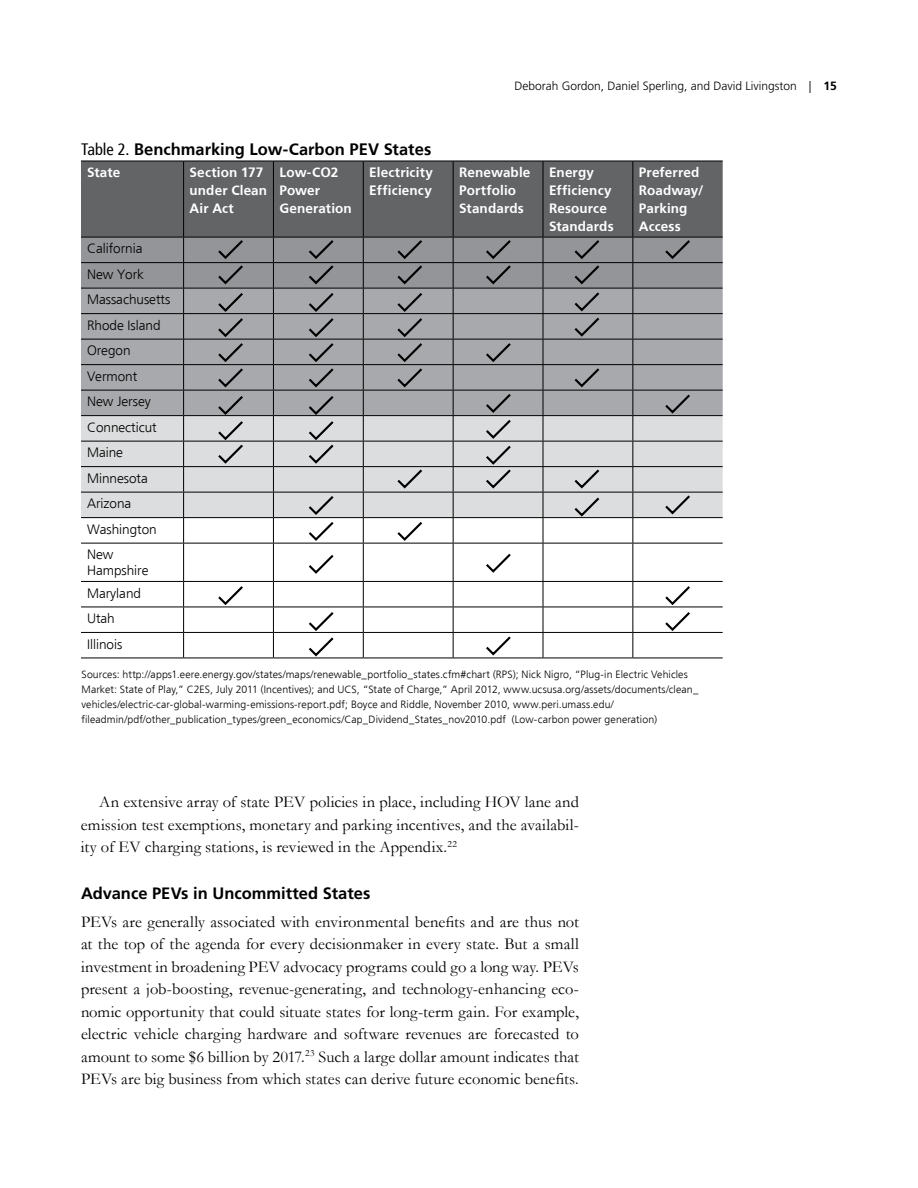
<style>
.page{position:relative;width:918px;height:1188px;background:#fff}
.page>*{position:absolute;margin:0;border:0;box-sizing:border-box;transform-origin:0 0}
.t1{font:16.5px/22.5px "Garamond";letter-spacing:.005em;color:#000;text-align:justify}
.t2{font:700 16.5px "Frutiger LTCYR";color:#000}
.t3{font:700 16.5px "Frutiger";color:#000}
.t4{font:700 13.5px/18px "Frutiger LTCYR";letter-spacing:.01em;color:#fff}
.t5{font:300 13.5px/25.5px "Frutiger LTCYR";color:#000}
.t6{font:300 12px "Frutiger";color:#000}
.t7{font:300 10.5px/15px "Frutiger LTCYR";letter-spacing:.015em;color:#000}
.s1{font-weight:400;font-stretch:condensed}
.s2{font-weight:700}
</style>
<div class="page">
<div style="left:81px;top:162px;width:642px;height:75px;background:#636466"></div>
<hr style="left:81px;top:543px;width:103px;height:1px;background:#000">
<hr style="left:184px;top:543px;width:89px;height:1px;background:#000">
<hr style="left:183px;top:543px;width:1px;height:38px;background:#000">
<hr style="left:273px;top:543px;width:90px;height:1px;background:#000">
<hr style="left:273px;top:543px;width:1px;height:38px;background:#000">
<hr style="left:363px;top:543px;width:90px;height:1px;background:#000">
<hr style="left:363px;top:543px;width:1px;height:38px;background:#000">
<hr style="left:453px;top:543px;width:90px;height:1px;background:#000">
<hr style="left:453px;top:543px;width:1px;height:38px;background:#000">
<hr style="left:543px;top:543px;width:90px;height:1px;background:#000">
<hr style="left:543px;top:543px;width:1px;height:38px;background:#000">
<hr style="left:633px;top:543px;width:90px;height:1px;background:#000">
<hr style="left:632px;top:543px;width:1px;height:38px;background:#000">
<hr style="left:81px;top:581px;width:103px;height:1px;background:#000">
<hr style="left:184px;top:581px;width:89px;height:1px;background:#000">
<hr style="left:273px;top:581px;width:90px;height:1px;background:#000">
<hr style="left:363px;top:581px;width:90px;height:1px;background:#000">
<hr style="left:453px;top:581px;width:90px;height:1px;background:#000">
<hr style="left:543px;top:581px;width:90px;height:1px;background:#000">
<hr style="left:633px;top:581px;width:90px;height:1px;background:#000">
<hr style="left:81px;top:607px;width:103px;height:1px;background:#000">
<hr style="left:184px;top:607px;width:89px;height:1px;background:#000">
<hr style="left:273px;top:607px;width:90px;height:1px;background:#000">
<hr style="left:363px;top:607px;width:90px;height:1px;background:#000">
<hr style="left:453px;top:607px;width:90px;height:1px;background:#000">
<hr style="left:543px;top:607px;width:90px;height:1px;background:#000">
<hr style="left:633px;top:607px;width:90px;height:1px;background:#000">
<hr style="left:81px;top:632px;width:103px;height:1px;background:#000">
<hr style="left:184px;top:632px;width:89px;height:1px;background:#000">
<svg style="left:183px;top:582px;width:1px;height:76px"></svg>
<hr style="left:273px;top:632px;width:90px;height:1px;background:#000">
<svg style="left:273px;top:582px;width:1px;height:76px"></svg>
<hr style="left:363px;top:632px;width:90px;height:1px;background:#000">
<svg style="left:363px;top:582px;width:1px;height:76px"></svg>
<hr style="left:453px;top:632px;width:90px;height:1px;background:#000">
<svg style="left:453px;top:582px;width:1px;height:76px"></svg>
<hr style="left:543px;top:632px;width:90px;height:1px;background:#000">
<svg style="left:543px;top:582px;width:1px;height:76px"></svg>
<hr style="left:633px;top:632px;width:90px;height:1px;background:#000">
<svg style="left:632px;top:582px;width:1px;height:76px"></svg>
<hr style="left:81px;top:658px;width:103px;height:1px;background:#000">
<hr style="left:633px;top:658px;width:90px;height:1px;background:#000">
<hr style="left:81px;top:161px;width:103px;height:1px;background:#000">
<hr style="left:184px;top:161px;width:89px;height:1px;background:#000">
<hr style="left:183px;top:161px;width:1px;height:76px;background:#000">
<hr style="left:273px;top:161px;width:90px;height:1px;background:#000">
<hr style="left:273px;top:161px;width:1px;height:76px;background:#000">
<hr style="left:363px;top:161px;width:90px;height:1px;background:#000">
<hr style="left:363px;top:161px;width:1px;height:76px;background:#000">
<hr style="left:453px;top:161px;width:90px;height:1px;background:#000">
<hr style="left:453px;top:161px;width:1px;height:76px;background:#000">
<hr style="left:543px;top:161px;width:90px;height:1px;background:#000">
<hr style="left:543px;top:161px;width:1px;height:76px;background:#000">
<hr style="left:633px;top:161px;width:90px;height:1px;background:#000">
<hr style="left:632px;top:161px;width:1px;height:76px;background:#000">
<hr style="left:184px;top:658px;width:89px;height:1px;background:#000">
<hr style="left:273px;top:658px;width:90px;height:1px;background:#000">
<hr style="left:363px;top:658px;width:90px;height:1px;background:#000">
<hr style="left:453px;top:658px;width:90px;height:1px;background:#000">
<hr style="left:543px;top:658px;width:90px;height:1px;background:#000">
<svg style="left:663px;top:586px;width:29px;height:47px"></svg>
<svg style="left:81px;top:237px;width:642px;height:306px"></svg>
<svg style="left:486px;top:553px;width:25px;height:20px"></svg>
<svg style="left:486px;top:636px;width:25px;height:20px"></svg>
<svg style="left:308px;top:555px;width:26px;height:19px"></svg>
<svg style="left:306px;top:612px;width:30px;height:46px"></svg>
<svg style="left:216px;top:586px;width:29px;height:21px"></svg>
<p class="t2" style="left:81px;top:140px;width:352px"><span class="s1">Table 2.</span> Benchmarking Low-Carbon PEV States</p>
<p class="t6" style="left:514px;top:79px;width:324px">Deborah Gordon, Daniel Sperling, and David Livingston | <span class="s2">15</span></p>
<p class="t4" style="left:87px;top:164px;width:35px">State</p>
<p class="t4" style="left:190px;top:164px;width:79px">Section 177 under Clean<br>Air Act</p>
<p class="t4" style="left:279px;top:164px;width:74px">Low-CO2<br>Power<br>Generation</p>
<p class="t4" style="left:369px;top:164px;width:65px">Electricity<br>Efficiency</p>
<p class="t4" style="left:459px;top:164px;width:73px">Renewable<br>Portfolio<br>Standards</p>
<p class="t4" style="left:549px;top:164px;width:66px">Energy<br>Efficiency<br>Resource<br>Standards</p>
<p class="t4" style="left:639px;top:164px;width:66px">Preferred<br>Roadway/<br>Parking<br>Access</p>
<p class="t5" style="left:87px;top:236px;width:85px">California<br>New York<br>Massachusetts<br>Rhode Island<br>Oregon<br>Vermont<br>New Jersey<br>Connecticut<br>Maine<br>Minnesota<br>Arizona<br>Washington<br>New</p>
<p class="t5" style="left:87px;top:560px;width:63px;line-height:22.2px">Hampshire<br>Maryland</p>
<p class="t5" style="left:87px;top:606px;width:37px">Utah<br>Illinois</p>
<p class="t7" style="left:82px;top:667px;width:618px">Sources: http://apps1.eere.energy.gov/states/maps/renewable_portfolio_states.cfm#chart (RPS); Nick Nigro, “Plug-in Electric Vehicles Market: State of Play,” C2ES, July 2011 (Incentives); and UCS, “State of Charge,” April 2012, www.ucsusa.org/assets/documents/clean_ vehicles/electric-car-global-warming-emissions-report.pdf; Boyce and Riddle, November 2010, www.peri.umass.edu/ fileadmin/pdf/other_publication_types/green_economics/Cap_Dividend_States_nov2010.pdf (Low-carbon power generation)</p>
<p class="t1" style="left:81px;top:790px;width:500px;text-indent:18px">An extensive array of state PEV policies in place, including HOV lane and emission test exemptions, monetary and parking incentives, and the availabil&shy;ity of EV charging stations, is reviewed in the Appendix.<sup>22</sup></p>
<p class="t3" style="left:81px;top:883px;width:291px">Advance PEVs in Uncommitted States</p>
<p class="t1" style="left:81px;top:910px;width:500px">PEVs are generally associated with environmental benefits and are thus not at the top of the agenda for every decisionmaker in every state. But a small investment in broadening PEV advocacy programs could go a long way. PEVs present a job-boosting, revenue-generating, and technology-enhancing eco&shy;nomic opportunity that could situate states for long-term gain. For example, electric vehicle charging hardware and software revenues are forecasted to amount to some $6 billion by 2017.<sup>23</sup> Such a large dollar amount indicates that PEVs are big business from which states can derive future economic benefits.</p>
</div>
